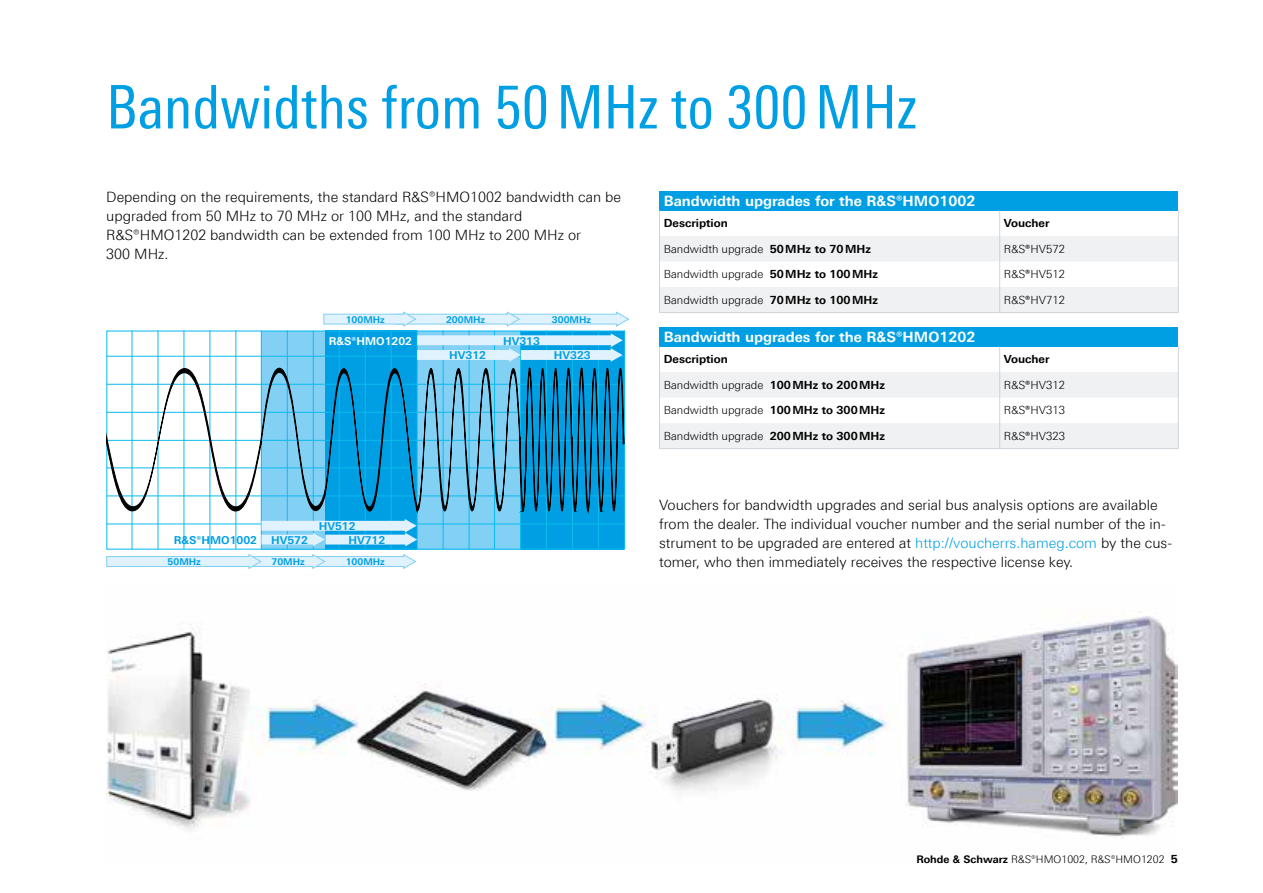
<style>
.page{position:relative;width:1263px;height:893px;background:#fff}
.page>*{position:absolute;margin:0;border:0;box-sizing:border-box;transform-origin:0 0}
.t1{font:60px "Linotype Univers 420 Cn";color:#009fe3}
.t2{font:300 14.25px/19px "Linotype Univers 330";color:#000}
.t3{font:700 14.25px "Linotype Univers 630";color:#fff}
.t4{font:300 11.25px "Linotype Univers 330";color:#000}
.t5{font:700 11.25px "Linotype Univers 630";color:#000}
.t6{font:700 10.95px "Linotype Univers 630";color:#009fe3}
.t7{font:700 10.95px "Linotype Univers 630";color:#fff}
.t8{font:300 10.5px "Linotype Univers 330";color:#000}
.t9{font:700 9.3px "Linotype Univers 630";color:#009fe3}
.s1{font-family:"Linotype Univers 630";font-weight:700}
.s2{color:#009fe3}
.s3{font-family:"Linotype Univers 630";font-weight:700;font-size:11.25px}
</style>
<div class="page">
<img style="left:106px;top:611px;width:1072px;height:228px">
<svg style="left:106px;top:311px;width:523px;height:258px"></svg>
<div style="left:659px;top:191px;width:519px;height:19px;background:#009fe3"></div>
<svg style="left:659px;top:210px;width:520px;height:102px"></svg>
<hr style="left:659px;top:312px;width:341px;height:1px;background:#ced4d8">
<hr style="left:1000px;top:312px;width:179px;height:1px;background:#ced4d8">
<div style="left:659px;top:327px;width:519px;height:20px;background:#009fe3"></div>
<svg style="left:659px;top:347px;width:520px;height:101px"></svg>
<hr style="left:659px;top:448px;width:341px;height:1px;background:#ced4d8">
<hr style="left:1000px;top:448px;width:179px;height:1px;background:#ced4d8">
<h1 class="t1" style="left:106px;top:72px;width:812px">Bandwidths from 50MHz to 300MHz</h1>
<p class="t2" style="left:106px;top:187px;width:516px">Depending on the requirements, the standard R&amp;S®HMO1002 bandwidth can be upgraded from 50 MHz to 70 MHz or 100 MHz, and the standard R&amp;S®HMO1202 bandwidth can be extended from 100 MHz to 200 MHz or<br>300 MHz.</p>
<p class="t3" style="left:664px;top:192px;width:313px">Bandwidth upgrades for the R&amp;S®HMO1002</p>
<p class="t5" style="left:664px;top:217px;width:66px">Description</p>
<p class="t5" style="left:1004px;top:217px;width:47px">Voucher</p>
<p class="t4" style="left:664px;top:242px;width:209px">Bandwidth upgrade <span class="s1">50MHz to 70MHz</span></p>
<p class="t4" style="left:1004px;top:242px;width:63px">R&amp;S<span class="s1">®</span>HV572</p>
<p class="t4" style="left:664px;top:268px;width:216px">Bandwidth upgrade <span class="s1">50MHz to 100MHz</span></p>
<p class="t4" style="left:1004px;top:268px;width:63px">R&amp;S<span class="s1">®</span>HV512</p>
<p class="t4" style="left:664px;top:293px;width:216px">Bandwidth upgrade <span class="s1">70MHz to 100MHz</span></p>
<p class="t4" style="left:1004px;top:293px;width:63px">R&amp;S<span class="s1">®</span>HV712</p>
<p class="t3" style="left:664px;top:328px;width:313px">Bandwidth upgrades for the R&amp;S®HMO1202</p>
<p class="t5" style="left:664px;top:353px;width:66px">Description</p>
<p class="t5" style="left:1004px;top:353px;width:47px">Voucher</p>
<p class="t4" style="left:664px;top:378px;width:223px">Bandwidth upgrade <span class="s1">100MHz to 200MHz</span></p>
<p class="t4" style="left:1004px;top:378px;width:63px">R&amp;S<span class="s1">®</span>HV312</p>
<p class="t4" style="left:664px;top:404px;width:223px">Bandwidth upgrade <span class="s1">100MHz to 300MHz</span></p>
<p class="t4" style="left:1004px;top:404px;width:63px">R&amp;S<span class="s1">®</span>HV313</p>
<p class="t4" style="left:664px;top:429px;width:223px">Bandwidth upgrade <span class="s1">200MHz to 300MHz</span></p>
<p class="t4" style="left:1004px;top:429px;width:63px">R&amp;S<span class="s1">®</span>HV323</p>
<p class="t9" style="left:346px;top:314px;width:41px">100MHz</p>
<p class="t9" style="left:446px;top:314px;width:41px">200MHz</p>
<p class="t9" style="left:552px;top:314px;width:41px">300MHz</p>
<p class="t7" style="left:329px;top:334px;width:85px">R&amp;S®HMO1202</p>
<p class="t6" style="left:503px;top:334px;width:38px">HV313</p>
<p class="t6" style="left:449px;top:349px;width:38px">HV312</p>
<p class="t6" style="left:554px;top:349px;width:38px">HV323</p>
<p class="t6" style="left:174px;top:533px;width:85px">R&amp;S®HMO1002</p>
<p class="t6" style="left:271px;top:533px;width:38px">HV572</p>
<p class="t9" style="left:168px;top:556px;width:35px">50MHz</p>
<p class="t9" style="left:271px;top:556px;width:35px">70MHz</p>
<p class="t6" style="left:319px;top:520px;width:38px">HV512</p>
<p class="t6" style="left:348px;top:533px;width:38px">HV712</p>
<p class="t9" style="left:346px;top:556px;width:41px">100MHz</p>
<p class="t2" style="left:659px;top:495px;width:514px">Vouchers for bandwidth upgrades and serial bus analysis options are available from the dealer. The individual voucher number and the serial number of the in&shy;strument to be upgraded are entered at <span class="s2">http://voucherrs.hameg.com</span> by the cus&shy;tomer, who then immediately receives the respective license key.</p>
<p class="t8" style="left:916px;top:853px;width:263px"><span class="s1">Rohde &amp; Schwarz</span> R&amp;S®HMO1002, R&amp;S®HMO1202 <span class="s3">5</span></p>
</div>
